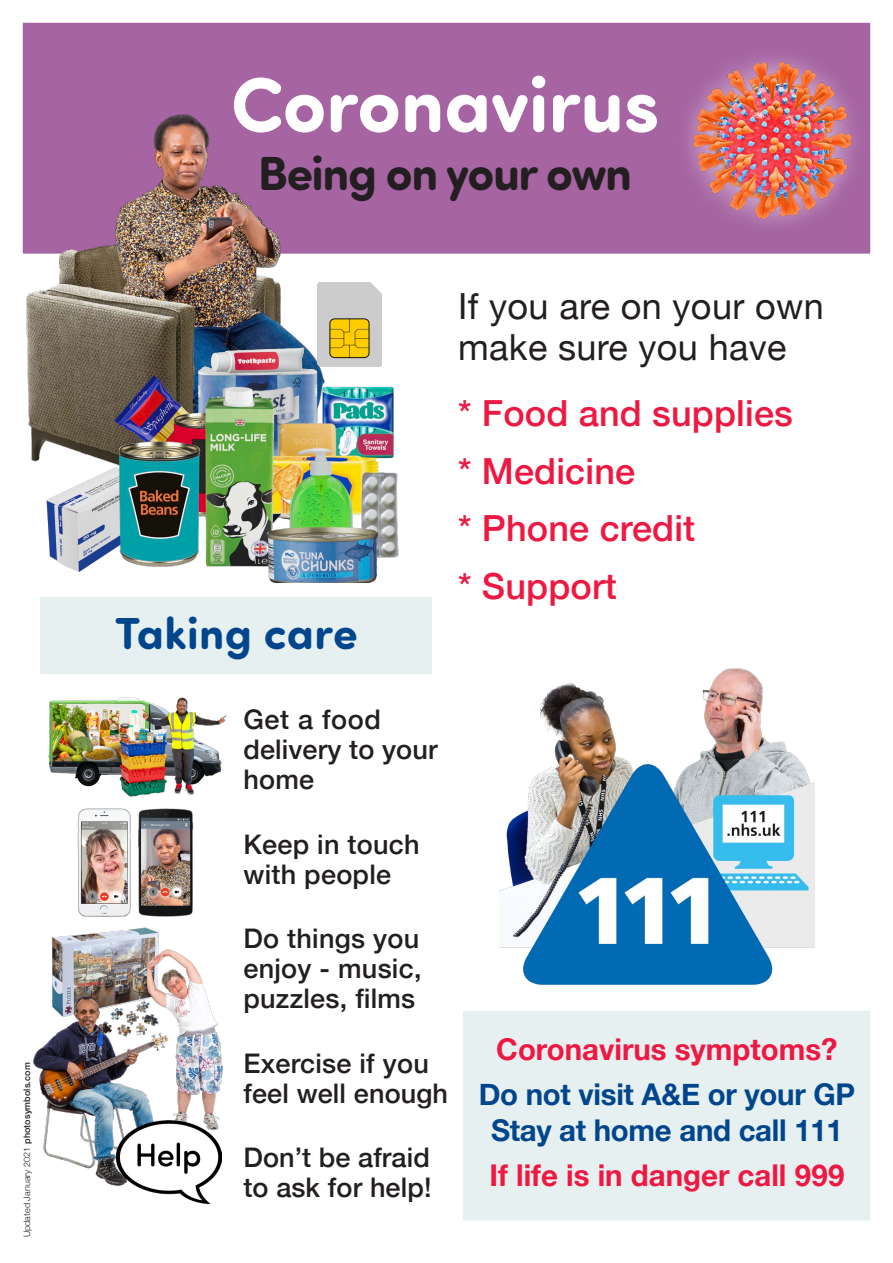
<style>
.page{position:relative;width:893px;height:1263px;background:#fff}
.page>*{position:absolute;margin:0;border:0;box-sizing:border-box;transform-origin:0 0}
.Body_20_23{font:700 78px "Sofia Pro Soft";letter-spacing:-.005em;color:#fff}
.Body_20_23-2{font:700 48px "Sofia Pro Soft";letter-spacing:-.03em;color:#231f20}
.t1{font:700 45px "Sofia Pro Soft";letter-spacing:.01em;color:#01468c}
.t2{font:500 36px/57.4px "Helvetica Neue";letter-spacing:.005em;color:#ed1942}
.t3{font:36px/40.5px "Helvetica Neue";letter-spacing:.01em;color:#231f20}
.t4{font:700 30px "Helvetica Neue";color:#ed1942}
.t5{font:700 30px/36px "Helvetica Neue";letter-spacing:-.01em;color:#01468c;text-align:center}
.t6{font:500 27px/30px "Helvetica Neue";letter-spacing:.01em;color:#231f20}
.t7{font:300 9px "Helvetica Neue";letter-spacing:.01em;color:#231f20}
.s1{font-weight:500}
</style>
<div class="page">
<img style="left:49px;top:550px;width:62px;height:22px">
<div style="left:21px;top:21px;width:851px;height:234px;background:#a664a3;border:2px solid #fff"></div>
<img style="left:21px;top:110px;width:364px;height:440px">
<img style="left:48px;top:697px;width:179px;height:100px">
<img style="left:77px;top:808px;width:117px;height:109px">
<div style="left:40px;top:597px;width:392px;height:77px;background:#e7f0f1"></div>
<img style="left:111px;top:325px;width:288px;height:258px">
<img style="left:318px;top:283px;width:63px;height:84px">
<img style="left:51px;top:927px;width:108px;height:68px">
<img style="left:33px;top:995px;width:114px;height:191px">
<img style="left:147px;top:945px;width:76px;height:175px">
<img style="left:116px;top:1120px;width:105px;height:83px">
<img style="left:499px;top:668px;width:316px;height:317px">
<div style="left:461px;top:1009px;width:411px;height:213px;background:#e7f0f1;border:2px solid #fff"></div>
<img style="left:691px;top:60px;width:162px;height:162px">
<p class="t7" style="left:20px;top:1237px;width:176px;rotate:-90deg">Updated January 2021 <span class="s1">photosymbols.com</span></p>
<p class="Body_20_23" style="left:231px;top:48px;width:430px">Coronavirus</p>
<p class="Body_20_23-2" style="left:258px;top:138px;width:376px">Being on your own</p>
<h3 class="t1" style="left:115px;top:600px;width:244px">Taking care</h3>
<h3 class="t3" style="left:458px;top:288px;width:367px">If you are on your own make sure you have</h3>
<h3 class="t2" style="left:458px;top:382px;width:336px">* Food and supplies * Medicine<br>* Phone credit<br>* Support</h3>
<p class="t6" style="left:243px;top:702px;width:196px">Get a food delivery to your home</p>
<p class="t6" style="left:243px;top:827px;width:178px">Keep in touch with people</p>
<p class="t6" style="left:243px;top:921px;width:180px;text-align:justify">Do things you enjoy - music, puzzles, films</p>
<p class="t6" style="left:243px;top:1046px;width:206px">Exercise if you feel well enough</p>
<p class="t6" style="left:243px;top:1140px;width:190px">Don’t be afraid to ask for help!</p>
<p class="t4" style="left:496px;top:1026px;width:343px">Coronavirus symptoms?</p>
<p class="t5" style="left:479px;top:1077px;width:378px">Do not visit A&amp;E or your GP<br>Stay at home and call 111</p>
<p class="t4" style="left:489px;top:1151px;width:356px">If life is in danger call 999</p>
</div>
